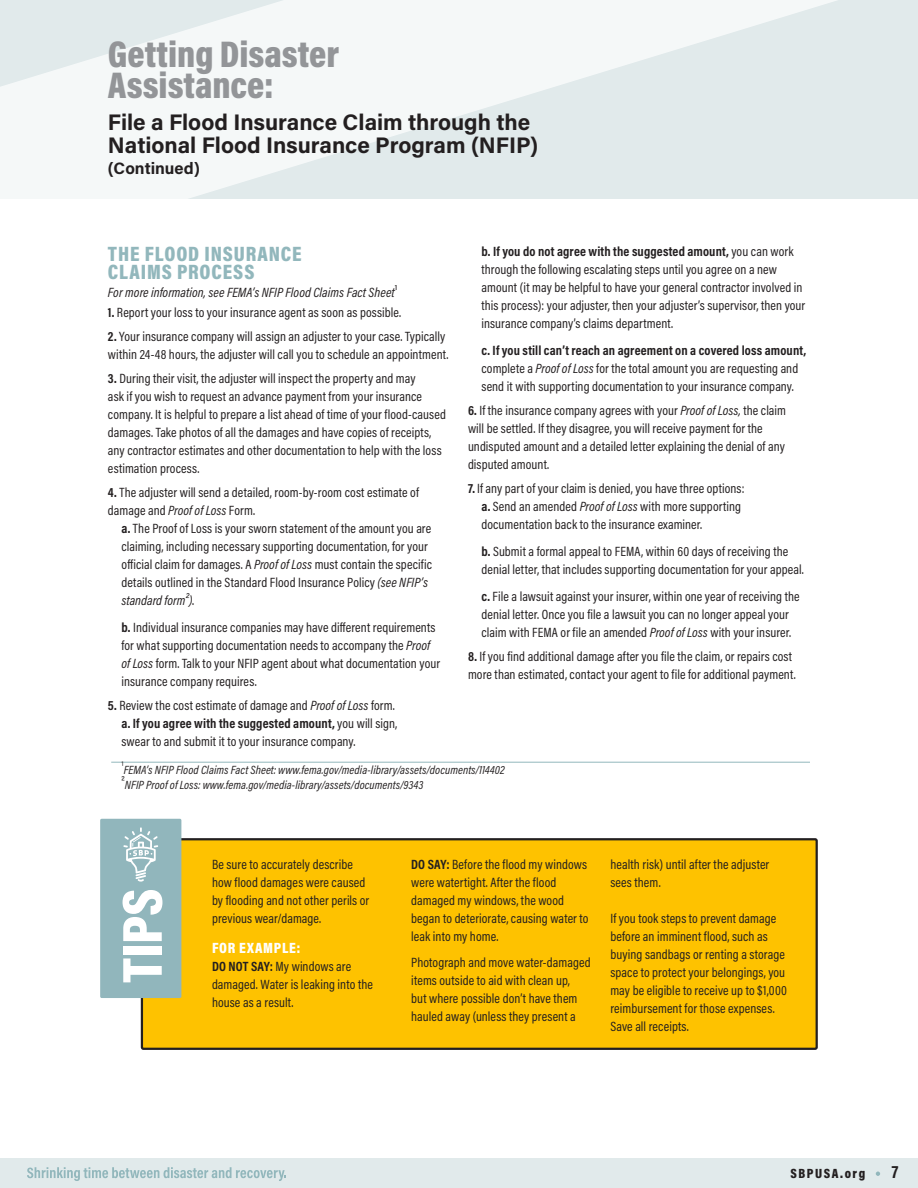
<style>
.page{position:relative;width:918px;height:1188px;background:#fff}
.page>*{position:absolute;margin:0;border:0;box-sizing:border-box;transform-origin:0 0}
.t1{font:900 57px "Acumin Pro Cond";color:#fff}
.t2{font:900 37.5px/31.2px "Acumin Pro Cond";color:#939598}
.t3{font:700 22.5px/23.7px "Acumin Pro";letter-spacing:-.005em;color:#231f20}
.t4{font:900 21px "Acumin Pro Cond";letter-spacing:.04em;color:#92b7bc}
.t5{font:700 18px "Acumin Pro Cond";color:#231f20}
.t6{font:700 16.5px "Acumin Pro";color:#231f20}
.t7{font:900 15px "Acumin Pro Cond";letter-spacing:.05em;color:#fff}
.t8{font:13.5px/18px "Acumin Pro Cond";letter-spacing:.005em;color:#231f20}
.t9{font:italic 13.5px "Acumin Pro Cond";letter-spacing:.005em;color:#231f20}
.t10{font:700 13.5px "Acumin Pro Cond";letter-spacing:.01em;color:#231f20}
.t11{font:900 13.5px "Acumin Pro Cond";letter-spacing:.11em;color:#231f20}
.t12{font:italic 12px "Acumin Pro Cond";letter-spacing:.01em;color:#231f20}
.s1{font-weight:700}
.s2{font-style:italic}
.s3{font-weight:400}
</style>
<div class="page">
<div style="left:0;top:1158px;width:918px;height:30px;background:#e1eaeb"></div>
<svg style="left:27px;top:1167px;width:259px;height:14px"></svg>
<svg style="left:876px;top:1172px;width:4px;height:4px"></svg>
<svg style="left:0;top:0;width:918px;height:199px;fill:#e1eaeb"></svg>
<div style="left:142px;top:839px;width:675px;height:210px;background:#fec200;border-radius:2px"></div>
<div style="left:141px;top:838px;width:677px;height:212px;border:2px solid #231f20;border-radius:2px"></div>
<div style="left:100px;top:819px;width:81px;height:179px;background:#91b6bc;border-radius:2px"></div>
<svg style="left:123px;top:827px;width:35px;height:55px"></svg>
<hr style="left:111px;top:762px;width:699px;height:1px;background:#92b7bc">
<p class="t2" style="left:108px;top:38px;width:233px">Getting Disaster<br>Assistance:</p>
<p class="t3" style="left:108px;top:109px;width:432px">File a Flood Insurance Claim through the<br>National Flood Insurance Program (NFIP)</p>
<p class="t6" style="left:108px;top:157px;width:93px">(Continued)</p>
<p class="t4" style="left:108px;top:240px;width:195px">THE FLOOD INSURANCE</p>
<p class="t4" style="left:108px;top:258px;width:148px">CLAIMS PROCESS</p>
<p class="t9" style="left:108px;top:284px;width:291px">For more information, see FEMA’s NFIP Flood Claims Fact Sheet<sup>1</sup></p>
<p class="t8" style="left:108px;top:303px;width:295px"><span class="s1">1.</span> Report your loss to your insurance agent as soon as possible.</p>
<p class="t8" style="left:108px;top:327px;width:342px"><span class="s1">2.</span> Your insurance company will assign an adjuster to your case. Typically within 24-48 hours, the adjuster will call you to schedule an appointment.</p>
<p class="t8" style="left:108px;top:369px;width:340px"><span class="s1">3.</span> During their visit, the adjuster will inspect the property and may<br>ask if you wish to request an advance payment from your insurance company. It is helpful to prepare a list ahead of time of your flood-caused damages. Take photos of all the damages and have copies of receipts, any contractor estimates and other documentation to help with the loss estimation process.</p>
<p class="t8" style="left:108px;top:483px;width:313px"><span class="s1">4.</span> The adjuster will send a detailed, room-by-room cost estimate of damage and <span class="s2">Proof of Loss</span> Form.</p>
<p class="t8" style="left:121px;top:519px;width:312px"><span class="s1">a.</span> The Proof of Loss is your sworn statement of the amount you are claiming, including necessary supporting documentation, for your official claim for damages. A <span class="s2">Proof of Loss</span> must contain the specific details outlined in the Standard Flood Insurance Policy <span class="s2">(see NFIP’s standard form</span><sup>2</sup><span class="s2">)</span>.</p>
<p class="t8" style="left:121px;top:618px;width:320px"><span class="s1">b.</span> Individual insurance companies may have different requirements for what supporting documentation needs to accompany the <span class="s2">Proof of Loss</span> form. Talk to your NFIP agent about what documentation your insurance company requires.</p>
<p class="t8" style="left:108px;top:696px;width:288px"><span class="s1">5.</span> Review the cost estimate of damage and <span class="s2">Proof of Loss</span> form.</p>
<p class="t10" style="left:121px;top:714px;width:277px">a. If you agree with the suggested amount, <span class="s3">you will sign,</span></p>
<p class="t8" style="left:121px;top:732px;width:236px">swear to and submit it to your insurance company.</p>
<p class="t8" style="left:482px;top:242px;width:325px"><span class="s1">b. If you do not agree with the suggested amount,</span> you can work through the following escalating steps until you agree on a new amount (it may be helpful to have your general contractor involved in this process): your adjuster, then your adjuster’s supervisor, then your insurance company’s claims department.</p>
<p class="t8" style="left:482px;top:341px;width:326px"><span class="s1">c. If you still can’t reach an agreement on a covered loss amount, </span>complete a <span class="s2">Proof of Loss</span> for the total amount you are requesting and send it with supporting documentation to your insurance company.</p>
<p class="t8" style="left:468px;top:401px;width:320px"><span class="s1">6.</span> If the insurance company agrees with your <span class="s2">Proof of Loss,</span> the claim will be settled. If they disagree, you will receive payment for the undisputed amount and a detailed letter explaining the denial of any disputed amount.</p>
<p class="t8" style="left:468px;top:479px;width:278px"><span class="s1">7.</span> If any part of your claim is denied, you have three options:</p>
<p class="t8" style="left:482px;top:497px;width:261px"><span class="s1">a.</span> Send an amended <span class="s2">Proof of Loss</span> with more supporting documentation back to the insurance examiner.</p>
<p class="t8" style="left:482px;top:542px;width:324px"><span class="s1">b.</span> Submit a formal appeal to FEMA, within 60 days of receiving the denial letter, that includes supporting documentation for your appeal.</p>
<p class="t8" style="left:482px;top:587px;width:320px"><span class="s1">c.</span> File a lawsuit against your insurer, within one year of receiving the denial letter. Once you file a lawsuit you can no longer appeal your claim with FEMA or file an amended <span class="s2">Proof of Loss</span> with your insurer.</p>
<p class="t8" style="left:468px;top:647px;width:329px"><span class="s1">8.</span> If you find additional damage after you file the claim, or repairs cost more than estimated, contact your agent to file for additional payment.</p>
<p class="t12" style="left:121px;top:762px;width:384px"><sup>¹</sup>FEMA’s NFIP Flood Claims Fact Sheet: www.fema.gov/media-library/assets/documents/114402</p>
<p class="t12" style="left:121px;top:777px;width:303px"><sup>2</sup>NFIP Proof of Loss: www.fema.gov/media-library/assets/documents/9343</p>
<p class="t1" style="left:105px;top:983px;width:96px;rotate:-90deg">TIPS</p>
<p class="t8" style="left:212px;top:855px;width:159px">Be sure to accurately describe how flood damages were caused by flooding and not other perils or previous wear/damage.</p>
<p class="t7" style="left:212px;top:938px;width:90px">FOR EXAMPLE:</p>
<p class="t8" style="left:212px;top:957px;width:162px"><span class="s1">DO NOT SAY:</span> My windows are damaged. Water is leaking into the house as a result.</p>
<p class="t8" style="left:411px;top:855px;width:179px"><span class="s1">DO SAY:</span> Before the flood my windows were watertight. After the flood damaged my windows, the wood began to deteriorate, causing water to leak into my home.</p>
<p class="t8" style="left:411px;top:953px;width:181px">Photograph and move water-damaged items outside to aid with clean up,<br>but where possible don’t have them hauled away (unless they present a</p>
<p class="t8" style="left:610px;top:855px;width:160px">health risk) until after the adjuster sees them.</p>
<p class="t8" style="left:610px;top:909px;width:178px">If you took steps to prevent damage before an imminent flood, such as buying sandbags or renting a storage space to protect your belongings, you may be eligible to receive up to $1,000 reimbursement for those expenses.<br>Save all receipts.</p>
<p class="t11" style="left:791px;top:1165px;width:76px">SBPUSA.org</p>
<h3 class="t5" style="left:892px;top:1160px;width:8px">7</h3>
</div>
